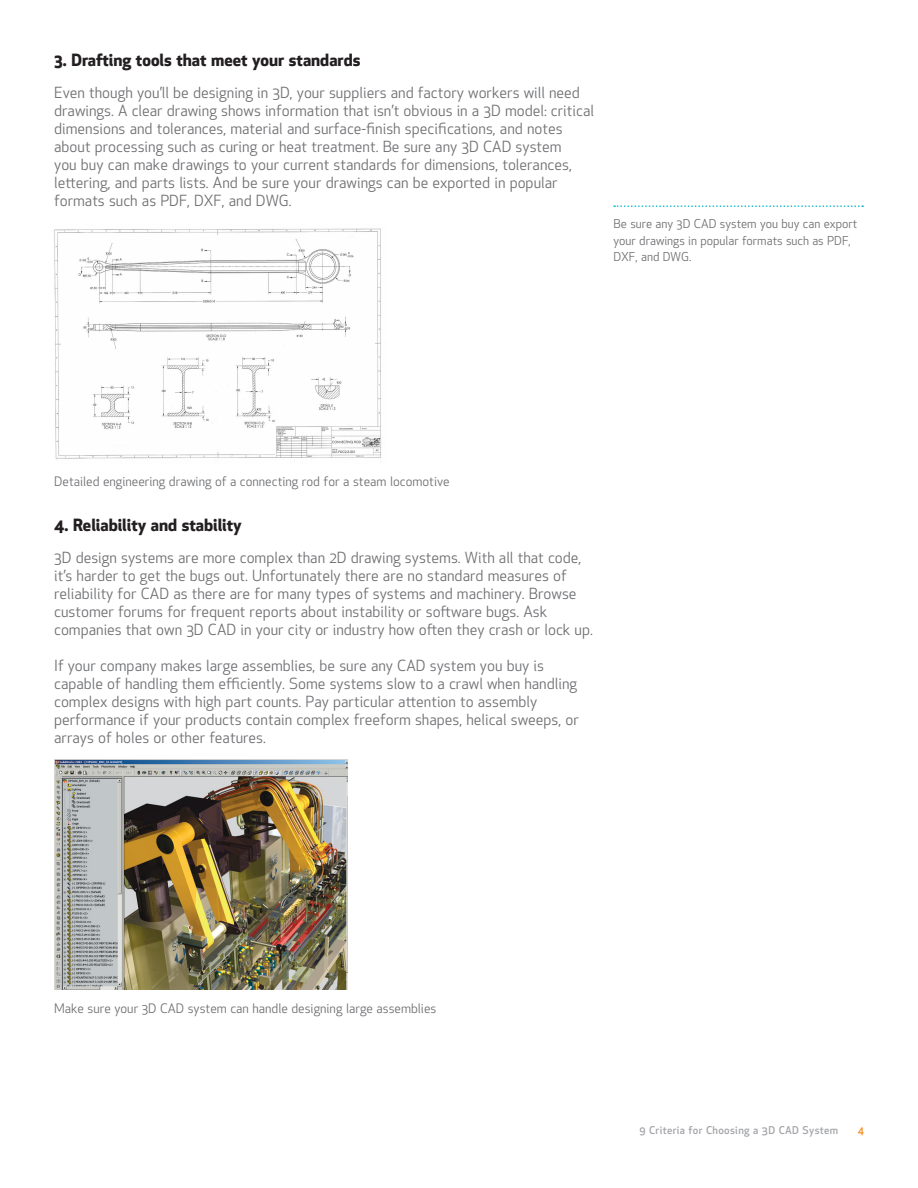
<style>
.page{position:relative;width:918px;height:1188px;background:#fff}
.page>*{position:absolute;margin:0;border:0;box-sizing:border-box;transform-origin:0 0}
.captions{font:700 16.5px "SW Apex New";color:#231f20}
.t1{font:15px/18px "SW Apex New";color:#6d6e71}
.captions-2{font:12.75px "SW Apex New";color:#6d6e71}
.body_copy{font:12.75px "SW Apex New";color:#6d6e71}
.captions-3{font:12px/16.5px "SW Apex New";color:#6d6e71}
.t2{font:500 10.5px "SW Apex New";letter-spacing:.03em;color:#a4a5a9}
.t3{font:500 10.5px "SW Apex New";color:#f68b1f}
</style>
<div class="page">
<svg style="left:614px;top:205px;width:249px;height:2px"></svg>
<img style="left:54px;top:228px;width:327px;height:234px">
<img style="left:55px;top:759px;width:293px;height:231px">
<p class="captions" style="left:54px;top:48px;width:308px">3. Drafting tools that meet your standards</p>
<p class="t1" style="left:54px;top:83px;width:541px">Even though you’ll be designing in 3D, your suppliers and factory workers will need drawings. A clear drawing shows information that isn’t obvious in a 3D model: critical dimensions and tolerances, material and surface-finish specifications, and notes about processing such as curing or heat treatment. Be sure any 3D CAD system<br>you buy can make drawings to your current standards for dimensions, tolerances, lettering, and parts lists. And be sure your drawings can be exported in popular formats such as PDF, DXF, and DWG.</p>
<p class="captions-3" style="left:614px;top:216px;width:245px">Be sure any 3D CAD system you buy can export your drawings in popular formats such as PDF,<br>DXF, and DWG.</p>
<p class="captions-2" style="left:54px;top:473px;width:397px">Detailed engineering drawing of a connecting rod for a steam locomotive</p>
<p class="captions" style="left:54px;top:513px;width:189px">4. Reliability and stability</p>
<p class="t1" style="left:54px;top:548px;width:540px">3D design systems are more complex than 2D drawing systems. With all that code, it’s harder to get the bugs out. Unfortunately there are no standard measures of reliability for CAD as there are for many types of systems and machinery. Browse customer forums for frequent reports about instability or software bugs. Ask companies that own 3D CAD in your city or industry how often they crash or lock up.</p>
<p class="t1" style="left:54px;top:656px;width:526px">If your company makes large assemblies, be sure any CAD system you buy is capable of handling them efficiently. Some systems slow to a crawl when handling complex designs with high part counts. Pay particular attention to assembly performance if your products contain complex freeform shapes, helical sweeps, or arrays of holes or other features.</p>
<p class="body_copy" style="left:54px;top:1000px;width:384px">Make sure your 3D CAD system can handle designing large assemblies</p>
<p class="t2" style="left:639px;top:1124px;width:200px">9 Criteria for Choosing a 3D CAD System</p>
<p class="t3" style="left:858px;top:1124px;width:8px">4</p>
</div>
